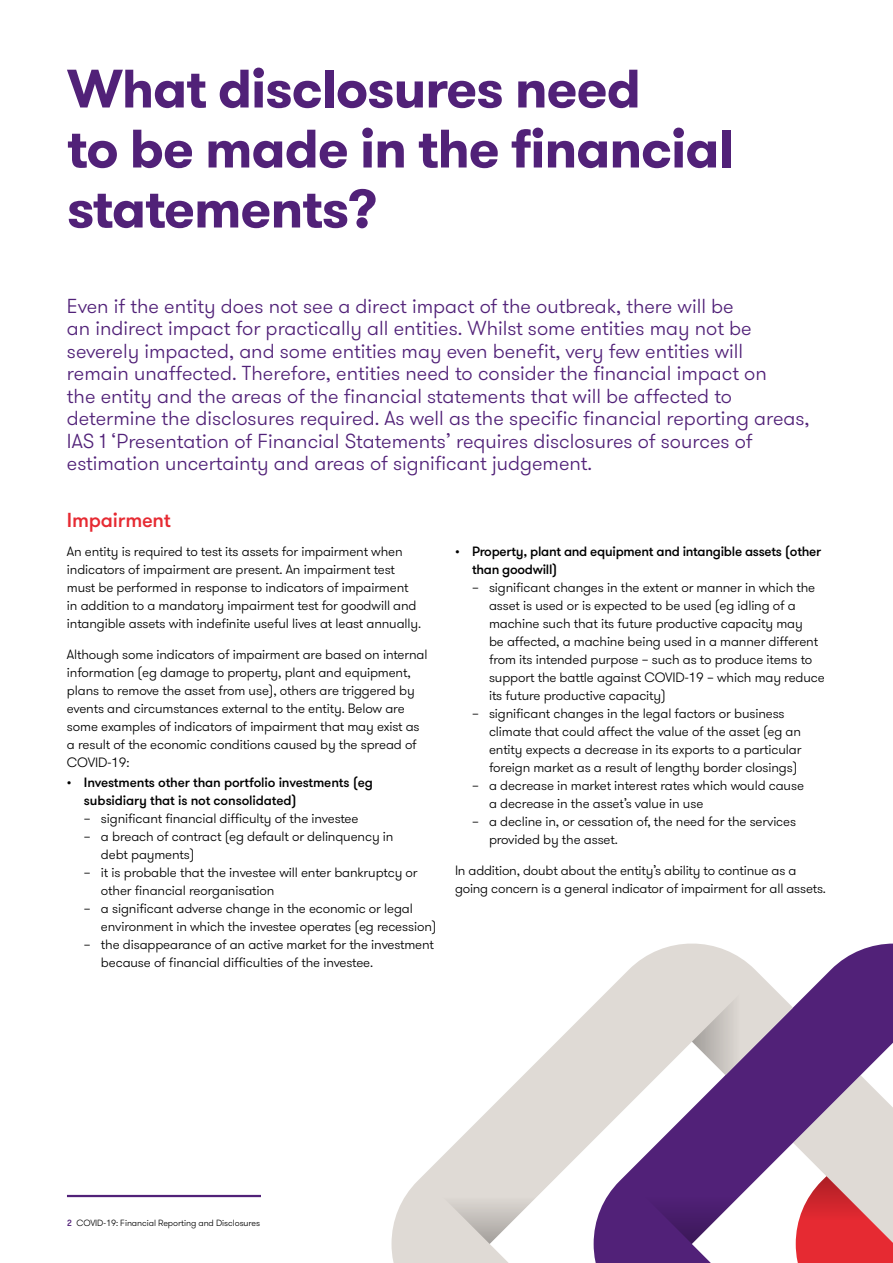
<style>
.page{position:relative;width:893px;height:1263px;background:#fff}
.page>*{position:absolute;margin:0;border:0;box-sizing:border-box;transform-origin:0 0}
.t1{font:700 54px/60px "GT Walsheim Pro";letter-spacing:-.02em;color:#512178}
.t2{font:300 20.25px/22.5px "GT Walsheim Pro";color:#512178}
.t3{font:500 20.25px "GT Walsheim Pro";letter-spacing:-.01em;color:#e62a32}
.t4{font:300 13.5px/18px "GT Walsheim Pro";letter-spacing:-.01em;color:#000}
.t5{font:500 13.5px/18px "GT Walsheim Pro";letter-spacing:-.02em;color:#000}
.t6{font:300 9px "GT Walsheim Pro";letter-spacing:-.01em;color:#000}
.s1{font-weight:500;color:#512178}
</style>
<div class="page">
<svg style="left:391px;top:943px;width:502px;height:320px"></svg>
<svg style="left:692px;top:974px;width:67px;height:101px;background:#cfc7ca"></svg>
<svg style="left:422px;top:1176px;width:135px;height:68px"></svg>
<svg style="left:624px;top:1176px;width:135px;height:68px"></svg>
<svg style="left:793px;top:1075px;width:100px;height:188px;background:#d0929d"></svg>
<hr style="left:67px;top:1195px;width:194px;height:2px;background:#512178">
<h1 class="t1" style="left:67px;top:59px;width:668px">What disclosures need<br>to be made in the financial statements?</h1>
<p class="t2" style="left:67px;top:295px;width:744px">Even if the entity does not see a direct impact of the outbreak, there will be<br>an indirect impact for practically all entities. Whilst some entities may not be severely impacted, and some entities may even benefit, very few entities will remain unaffected. Therefore, entities need to consider the financial impact on<br>the entity and the areas of the financial statements that will be affected to determine the disclosures required. As well as the specific financial reporting areas, IAS 1 ‘Presentation of Financial Statements’ requires disclosures of sources of estimation uncertainty and areas of significant judgement.</p>
<h2 class="t3" style="left:67px;top:507px;width:106px">Impairment</h2>
<p class="t4" style="left:67px;top:542px;width:356px">An entity is required to test its assets for impairment when indicators of impairment are present. An impairment test must be performed in response to indicators of impairment in addition to a mandatory impairment test for goodwill and intangible assets with indefinite useful lives at least annually.</p>
<p class="t4" style="left:67px;top:645px;width:362px">Although some indicators of impairment are based on internal information (eg damage to property, plant and equipment, plans to remove the asset from use), others are triggered by events and circumstances external to the entity. Below are some examples of indicators of impairment that may exist as a result of the economic conditions caused by the spread of COVID-19:</p>
<p class="t5" style="left:84px;top:773px;width:290px;text-indent:-17px">• Investments other than portfolio investments (eg subsidiary that is not consolidated)</p>
<p class="t4" style="left:84px;top:809px;width:276px">– significant financial difficulty of the investee</p>
<p class="t4" style="left:101px;top:827px;width:294px;text-indent:-17px">– a breach of contract (eg default or delinquency in debt payments)</p>
<p class="t4" style="left:101px;top:863px;width:318px;text-indent:-17px">– it is probable that the investee will enter bankruptcy or other financial reorganisation</p>
<p class="t4" style="left:101px;top:899px;width:337px;text-indent:-17px">– a significant adverse change in the economic or legal environment in which the investee operates (eg recession)</p>
<p class="t4" style="left:101px;top:935px;width:335px;text-indent:-17px">– the disappearance of an active market for the investment because of financial difficulties of the investee.</p>
<p class="t5" style="left:472px;top:542px;width:351px;text-indent:-17px">• Property, plant and equipment and intangible assets (other than goodwill)</p>
<p class="t4" style="left:489px;top:578px;width:337px;text-indent:-17px">– significant changes in the extent or manner in which the asset is used or is expected to be used (eg idling of a machine such that its future productive capacity may<br>be affected, a machine being used in a manner different from its intended purpose – such as to produce items to support the battle against COVID-19 – which may reduce its future productive capacity)</p>
<p class="t4" style="left:489px;top:704px;width:314px;text-indent:-17px">– significant changes in the legal factors or business climate that could affect the value of the asset (eg an entity expects a decrease in its exports to a particular foreign market as a result of lengthy border closings)</p>
<p class="t4" style="left:489px;top:776px;width:316px;text-indent:-17px">– a decrease in market interest rates which would cause a decrease in the asset’s value in use</p>
<p class="t4" style="left:489px;top:812px;width:309px;text-indent:-17px">– a decline in, or cessation of, the need for the services provided by the asset.</p>
<p class="t4" style="left:455px;top:861px;width:372px">In addition, doubt about the entity’s ability to continue as a going concern is a general indicator of impairment for all assets.</p>
<p class="t6" style="left:67px;top:1217px;width:195px"><span class="s1">2</span> COVID-19: Financial Reporting and Disclosures</p>
</div>
